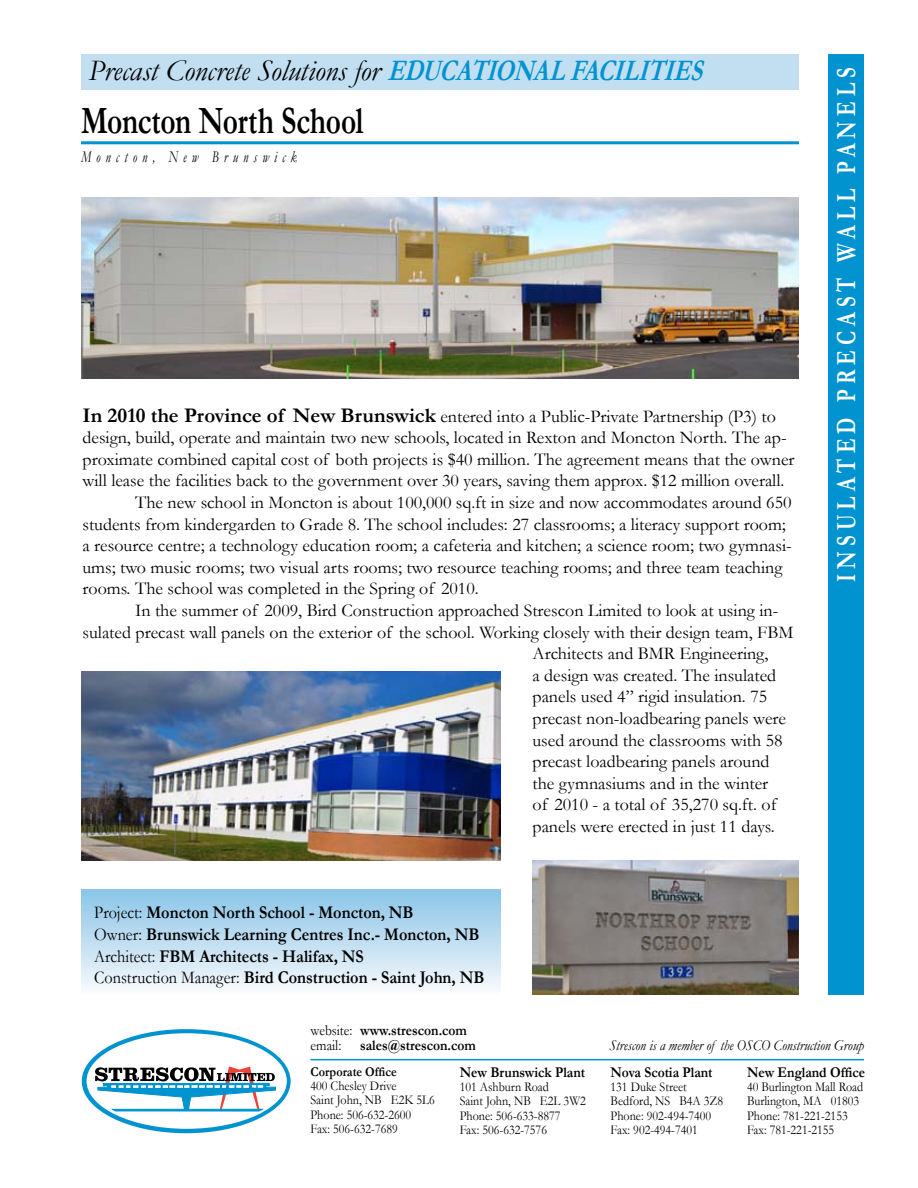
<style>
.page{position:relative;width:918px;height:1188px;background:#fff}
.page>*{position:absolute;margin:0;border:0;box-sizing:border-box;transform-origin:0 0}
.t1{font:700 39px "Garamond";letter-spacing:-.01em;color:#000;scale:.75 1}
.t2{font:italic 30px "Garamond";letter-spacing:-.005em;color:#000}
.t3{font:700 27.75px "Garamond";letter-spacing:.24em;color:#fff;scale:.75 1}
.t4{font:18px "Garamond";color:#000}
.t5{font:700 18px/21.6px "Garamond";color:#000;scale:.9 1}
.t6{font:italic 16.5px "Garamond";letter-spacing:.41em;color:#000;scale:.75 1}
.t7{font:700 15px/15px "Garamond";color:#000;scale:.9 1}
.t8{font:italic 15px "Garamond";color:#000;scale:.9 1}
.t9{font:13.5px/14.2px "Garamond";color:#000;scale:.9 1}
.t10{font:700 13.5px "Garamond";color:#000;scale:.9 1}
.s1{font-weight:700;color:#0093d0}
.s2{font-weight:700;font-size:21px}
.s3{font-weight:400}
</style>
<div class="page">
<div style="left:81px;top:889px;width:420px;height:106px;background:linear-gradient(to bottom,#89c4e7,#f9fafd)"></div>
<svg style="left:82px;top:1029px;width:209px;height:104px;background:#1099d2"></svg>
<div style="left:87px;top:1033px;width:200px;height:96px;background:#fff;border-radius:50%"></div>
<svg style="left:95px;top:1066px;width:181px;height:46px"></svg>
<hr style="left:310px;top:1059px;width:554px;height:1px;background:#0093d0">
<div style="left:81px;top:54px;width:718px;height:36px;background:#c2dff1"></div>
<div style="left:828px;top:54px;width:36px;height:941px;background:#0093d0"></div>
<hr style="left:81px;top:141px;width:718px;height:3px;background:#0093d0">
<img style="left:81px;top:198px;width:718px;height:181px">
<img style="left:81px;top:671px;width:420px;height:189px">
<img style="left:532px;top:860px;width:267px;height:135px">
<h2 class="t2" style="left:89px;top:50px;width:626px">Precast Concrete Solutions for <span class="s1">EDUCATIONALFACILITIES</span></h2>
<h1 class="t1" style="left:81px;top:94px;width:378px">Moncton North School</h1>
<p class="t6" style="left:81px;top:146px;width:289px">Moncton, New Brunswick</p>
<p class="t4" style="left:82px;top:404px;width:695px"><span class="s2">In 2010 the Province of New Brunswick</span> entered into a Public-Private Partnership (P3) to</p>
<p class="t4" style="left:82px;top:425px;width:706px">design, build, operate and maintain two new schools, located in Rexton and Moncton North. The ap-</p>
<p class="t4" style="left:82px;top:447px;width:714px">proximate combined capital cost of both projects is $40 million. The agreement means that the owner</p>
<p class="t4" style="left:82px;top:469px;width:704px">will lease the facilities back to the government over 30 years, saving them approx. $12 million overall.</p>
<p class="t4" style="left:135px;top:490px;width:658px">The new school in Moncton is about 100,000 sq.ft in size and now accommodates around 650</p>
<p class="t4" style="left:82px;top:512px;width:705px">students from kindergarden to Grade 8. The school includes: 27 classrooms; a literacy support room;</p>
<p class="t4" style="left:82px;top:533px;width:711px">a resource centre; a technology education room; a cafeteria and kitchen; a science room; two gymnasi-</p>
<p class="t4" style="left:82px;top:555px;width:702px">ums; two music rooms; two visual arts rooms; two resource teaching rooms; and three team teaching</p>
<p class="t4" style="left:82px;top:577px;width:398px">rooms. The school was completed in the Spring of 2010.</p>
<p class="t4" style="left:135px;top:598px;width:645px">In the summer of 2009, Bird Construction approached Strescon Limited to look at using in-</p>
<p class="t4" style="left:82px;top:620px;width:712px">sulated precast wall panels on the exterior of the school. Working closely with their design team, FBM</p>
<p class="t4" style="left:532px;top:641px;width:237px">Architects and BMR Engineering,</p>
<p class="t4" style="left:532px;top:663px;width:245px">a design was created. The insulated</p>
<p class="t4" style="left:532px;top:685px;width:236px">panels used 4” rigid insulation. 75</p>
<p class="t4" style="left:532px;top:706px;width:255px">precast non-loadbearing panels were</p>
<p class="t4" style="left:532px;top:728px;width:252px">used around the classrooms with 58</p>
<p class="t4" style="left:532px;top:749px;width:239px">precast loadbearing panels around</p>
<p class="t4" style="left:532px;top:771px;width:237px">the gymnasiums and in the winter</p>
<p class="t4" style="left:532px;top:793px;width:245px">of 2010 - a total of 35,270 sq.ft. of</p>
<p class="t4" style="left:532px;top:814px;width:244px">panels were erected in just 11 days.</p>
<p class="t5" style="left:94px;top:902px;width:435px"><span class="s3">Project:</span> Moncton North School - Moncton, NB<br><span class="s3">Owner:</span> Brunswick Learning Centres Inc.- Moncton, NB <span class="s3">Architect:</span> FBM Architects - Halifax, NS<br><span class="s3">Construction Manager:</span> Bird Construction - Saint John, NB</p>
<h3 class="t3" style="left:828px;top:582px;width:687px;rotate:-90deg">INSULATED PRECAST WALL PANELS</h3>
<p class="t7" style="left:311px;top:1023px;width:175px"><span class="s3">website:</span> www.strescon.com <span class="s3">email:</span></p>
<p class="t7" style="left:360px;top:1038px;width:130px">sales@strescon.com</p>
<p class="t8" style="left:609px;top:1035px;width:284px">Strescon is a member of the OSCO Construction Group</p>
<p class="t10" style="left:310px;top:1062px;width:97px">Corporate Office</p>
<p class="t9" style="left:310px;top:1078px;width:140px">400 Chesley Drive<br>Saint John, NB E2K 5L6<br>Phone: 506-632-2600<br>Fax: 506-632-7689</p>
<p class="t7" style="left:460px;top:1065px;width:141px">New Brunswick Plant</p>
<p class="t9" style="left:460px;top:1079px;width:142px">101 Ashburn Road<br>Saint John, NB E2L 3W2<br>Phone: 506-633-8877<br>Fax: 506-632-7576</p>
<p class="t7" style="left:611px;top:1065px;width:115px">Nova Scotia Plant</p>
<p class="t9" style="left:611px;top:1079px;width:127px">131 Duke Street<br>Bedford, NS B4A 3Z8<br>Phone: 902-494-7400<br>Fax: 902-494-7401</p>
<p class="t7" style="left:747px;top:1065px;width:133px">New England Office</p>
<p class="t9" style="left:747px;top:1079px;width:131px">40 Burlington Mall Road<br>Burlington, MA 01803<br>Phone: 781-221-2153<br>Fax: 781-221-2155</p>
</div>
